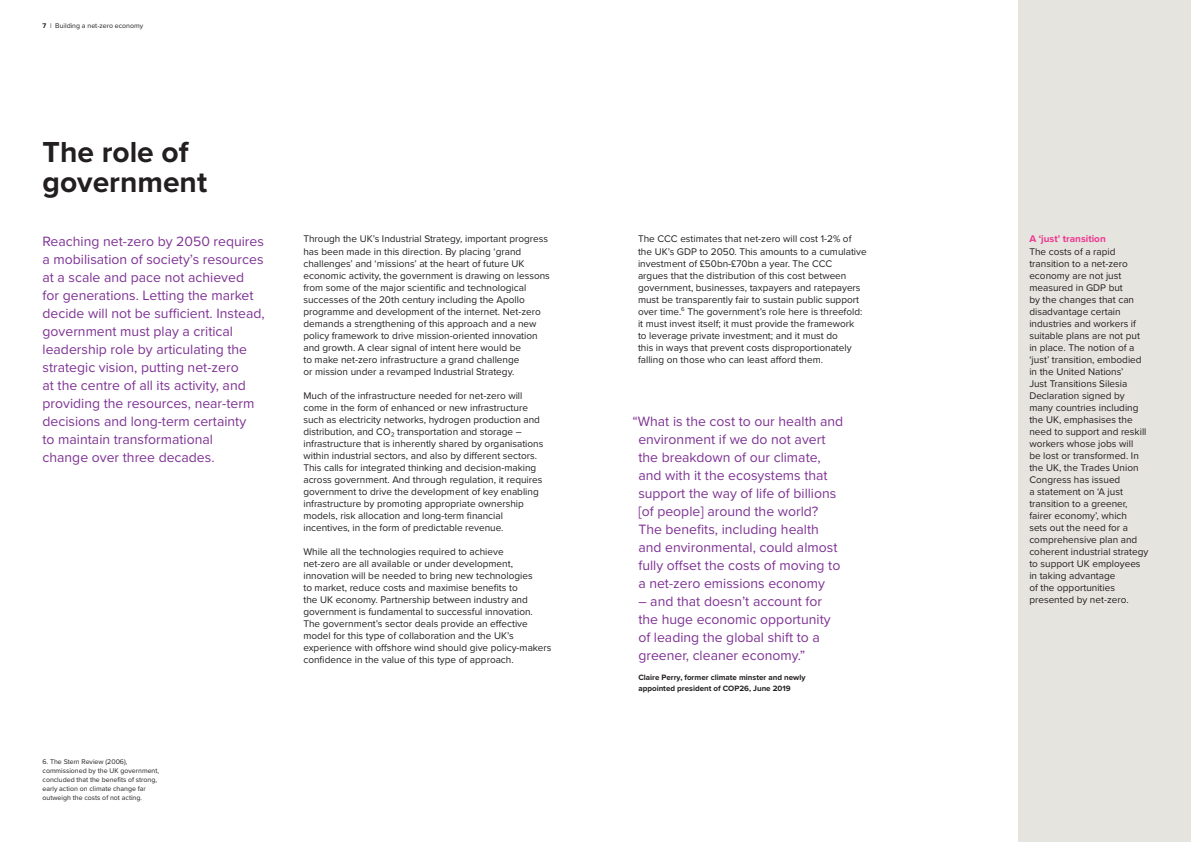
<style>
.page{position:relative;width:1191px;height:842px;background:#fff}
.page>*{position:absolute;margin:0;border:0;box-sizing:border-box;transform-origin:0 0}
.t1{font:700 30px/30px "Proxima Nova";color:#231f20}
.t2{font:14px/18px "Proxima Nova";color:#7f3394}
.t3{font:10px/12px "Proxima Nova";color:#231f20}
.t4{font:700 10px "Proxima Nova";color:#ed3790}
.t5{font:700 8px/11px "Proxima Nova";color:#231f20}
.t6{font:7px/9px "Proxima Nova";color:#231f20}
.s1{font-weight:700}
.s2{font-weight:300}
</style>
<div class="page">
<div style="left:1018px;top:0;width:173px;height:842px;background:#e6e4df"></div>
<p class="t6" style="left:43px;top:21px;width:102px"><span class="s1">7</span> <span class="s2">I</span> Building a net-zero economy</p>
<h1 class="t1" style="left:43px;top:138px;width:166px">The role of government</h1>
<p class="t2" style="left:43px;top:232px;width:224px">Reaching net-zero by 2050 requires a mobilisation of society’s resources at a scale and pace not achieved<br>for generations. Letting the market decide will not be sufficient. Instead, government must play a critical leadership role by articulating the strategic vision, putting net-zero<br>at the centre of all its activity, and providing the resources, near-term decisions and long-term certainty<br>to maintain transformational<br>change over three decades.</p>
<p class="t4" style="left:1029px;top:233px;width:78px">A ‘just’ transition</p>
<p class="t3" style="left:638px;top:233px;width:230px">The CCC estimates that net-zero will cost 1-2% of the UK’s GDP to 2050. This amounts to a cumulative investment of £50bn-£70bn a year. The CCC<br>argues that the distribution of this cost between government, businesses, taxpayers and ratepayers must be transparently fair to sustain public support over time.<sup>6</sup> The government’s role here is threefold: it must invest itself; it must provide the framework<br>to leverage private investment; and it must do<br>this in ways that prevent costs disproportionately falling on those who can least afford them.</p>
<p class="t3" style="left:303px;top:233px;width:248px">Through the UK’s Industrial Strategy, important progress has been made in this direction. By placing ‘grand challenges’ and ‘missions’ at the heart of future UK economic activity, the government is drawing on lessons from some of the major scientific and technological successes of the 20th century including the Apollo programme and development of the internet. Net-zero demands a strengthening of this approach and a new policy framework to drive mission-oriented innovation and growth. A clear signal of intent here would be<br>to make net-zero infrastructure a grand challenge<br>or mission under a revamped Industrial Strategy.</p>
<p class="t3" style="left:303px;top:389px;width:241px">Much of the infrastructure needed for net-zero will come in the form of enhanced or new infrastructure such as electricity networks, hydrogen production and distribution, and CO₂ transportation and storage – infrastructure that is inherently shared by organisations within industrial sectors, and also by different sectors.<br>This calls for integrated thinking and decision-making across government. And through regulation, it requires government to drive the development of key enabling infrastructure by promoting appropriate ownership models, risk allocation and long-term financial incentives, in the form of predictable revenue.</p>
<p class="t3" style="left:303px;top:545px;width:249px">While all the technologies required to achieve<br>net-zero are all available or under development, innovation will be needed to bring new technologies<br>to market, reduce costs and maximise benefits to<br>the UK economy. Partnership between industry and government is fundamental to successful innovation.<br>The government’s sector deals provide an effective model for this type of collaboration and the UK’s experience with offshore wind should give policy-makers confidence in the value of this type of approach.</p>
<p class="t3" style="left:1029px;top:245px;width:121px">The costs of a rapid transition to a net-zero economy are not just measured in GDP but<br>by the changes that can disadvantage certain industries and workers if suitable plans are not put in place. The notion of a ‘just’ transition, embodied in the United Nations’<br>Just Transitions Silesia<br>Declaration signed by many countries including the UK, emphasises the need to support and reskill workers whose jobs will<br>be lost or transformed. In the UK, the Trades Union<br>Congress has issued<br>a statement on ‘A just transition to a greener, fairer economy’, which<br>sets out the need for a comprehensive plan and coherent industrial strategy to support UK employees in taking advantage<br>of the opportunities presented by net-zero.</p>
<p class="t2" style="left:638px;top:413px;width:206px;text-indent:-6px">“What is the cost to our health and environment if we do not avert the breakdown of our climate, and with it the ecosystems that support the way of life of billions [of people] around the world?<br>The benefits, including health and environmental, could almost fully offset the costs of moving to a net-zero emissions economy</p>
<h2 class="t2" style="left:638px;top:593px;width:194px">– and that doesn’t account for the huge economic opportunity of leading the global shift to a greener, cleaner economy.”</h2>
<p class="t6" style="left:43px;top:757px;width:118px">6. The Stern Review (2006), commissioned by the UK government, concluded that the benefits of strong, early action on climate change far outweigh the costs of not acting.</p>
<p class="t5" style="left:638px;top:672px;width:169px">Claire Perry, former climate minster and newly appointed president of COP26, June 2019</p>
</div>
